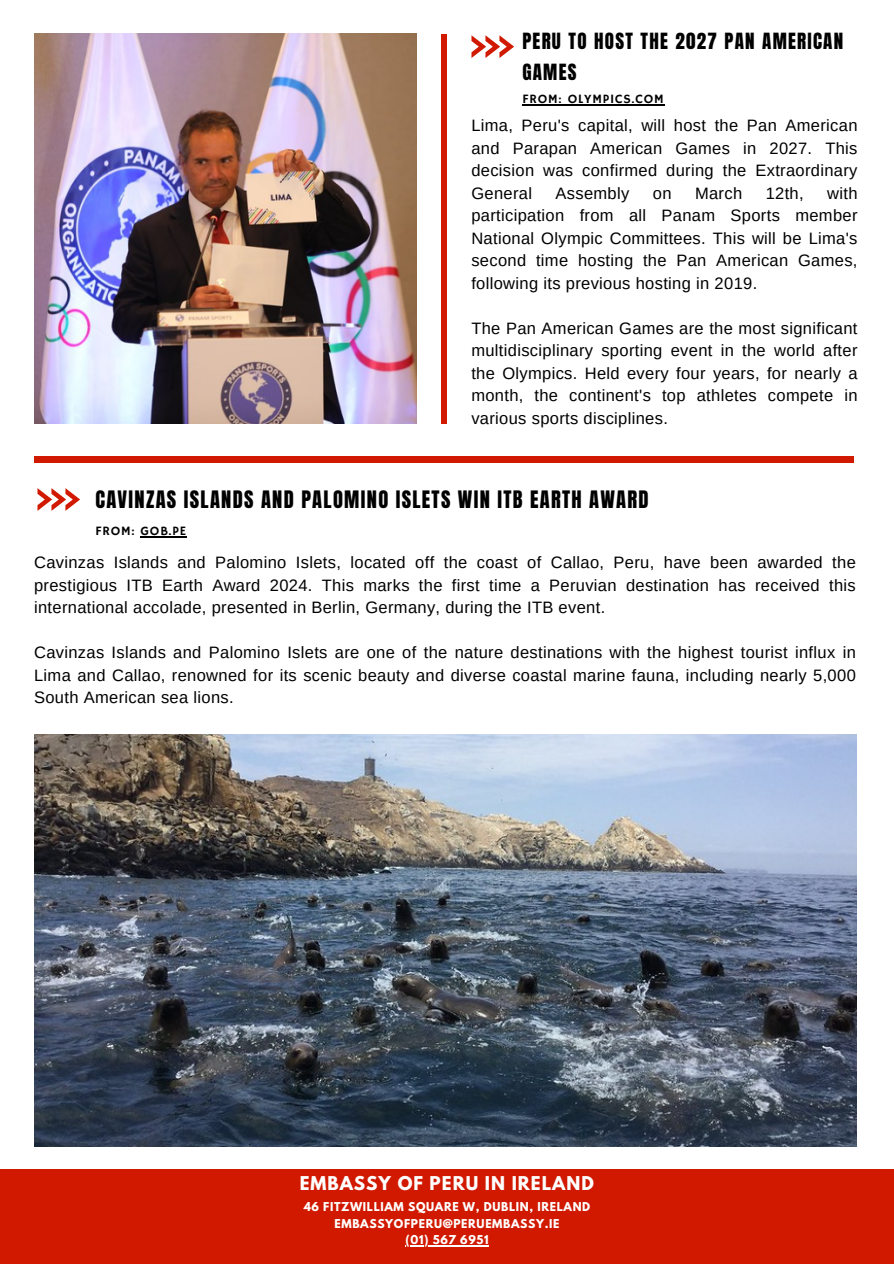
<style>
.page{position:relative;width:894px;height:1264px;background:#fff}
.page>*{position:absolute;margin:0;border:0;box-sizing:border-box;transform-origin:0 0}
.t1{font:20.4px "Anton";letter-spacing:.065em;color:#000}
.t2{font:19.05px/30.8px "Anton";letter-spacing:.065em;color:#000}
.t3{font:700 16.8px "League Spartan";letter-spacing:.06em;color:#fff}
.t4{font:16.5px/22.5px "Arimo";letter-spacing:.02em;color:#000;text-align:justify}
.t5{font:12.75px "Hammersmith One";letter-spacing:.065em;color:#000}
.t6{font:700 10.8px/16.8px "League Spartan";letter-spacing:.06em;color:#fff;text-align:center}
</style>
<div class="page">
<div style="left:0;top:1169px;width:893px;height:94px;background:#d11900"></div>
<hr style="left:405px;top:1245px;width:84px;height:1px;background:#fff">
<div style="left:441px;top:34px;width:5px;height:389px;background:#d11900"></div>
<div style="left:34px;top:456px;width:819px;height:7px;background:#d11900"></div>
<svg style="left:471px;top:35px;width:43px;height:23px"></svg>
<svg style="left:37px;top:488px;width:43px;height:22px"></svg>
<img style="left:34px;top:735px;width:821px;height:411px">
<img style="left:34px;top:34px;width:383px;height:389px">
<hr style="left:522px;top:104px;width:142px;height:1px;background:#000">
<hr style="left:141px;top:536px;width:46px;height:1px;background:#000">
<p class="t2" style="left:522px;top:26px;width:322px">PERU TO HOST THE 2027 PAN AMERICAN<br>GAMES</p>
<p class="t5" style="left:522px;top:92px;width:143px">FROM: OLYMPICS.COM</p>
<p class="t4" style="left:471px;top:114px;width:387px">Lima, Peru's capital, will host the Pan American and Parapan American Games in 2027. This decision was confirmed during the Extraordinary General</p>
<p class="t4" style="left:471px;top:181px;width:387px;text-indent:356px">with participation from all Panam Sports member National Olympic Committees. This will be Lima's second time hosting the Pan American Games, following its previous hosting in 2019.</p>
<p class="t4" style="left:471px;top:316px;width:387px">The Pan American Games are the most significant multidisciplinary sporting event in the world after the Olympics. Held every four years, for nearly a month, the continent's top athletes compete in various sports disciplines.</p>
<p class="t4" style="left:555px;top:181px;width:75px">Assembly</p>
<p class="t4" style="left:652px;top:181px;width:20px">on</p>
<p class="t4" style="left:694px;top:181px;width:49px">March</p>
<p class="t4" style="left:765px;top:181px;width:39px">12th,</p>
<p class="t1" style="left:95px;top:485px;width:554px">CAVINZAS ISLANDS AND PALOMINO ISLETS WIN ITB EARTH AWARD</p>
<p class="t5" style="left:95px;top:524px;width:92px">FROM: GOB.PE</p>
<p class="t4" style="left:34px;top:551px;width:823px">Cavinzas Islands and Palomino Islets, located off the coast of Callao, Peru, have been awarded the prestigious ITB Earth Award 2024. This marks the first time a Peruvian destination has received this international accolade, presented in Berlin, Germany, during the ITB event.</p>
<p class="t4" style="left:34px;top:641px;width:823px">Cavinzas Islands and Palomino Islets are one of the nature destinations with the highest tourist influx in Lima and Callao, renowned for its scenic beauty and diverse coastal marine fauna, including nearly 5,000<br>South American sea lions.</p>
<p class="t3" style="left:300px;top:1175px;width:295px">EMBASSY OF PERU IN IRELAND</p>
<p class="t6" style="left:303px;top:1199px;width:288px">46 FITZWILLIAM SQUARE W, DUBLIN, IRELAND<br>EMBASSYOFPERU@PERUEMBASSY.IE<br>(01) 567 6951</p>
</div>
